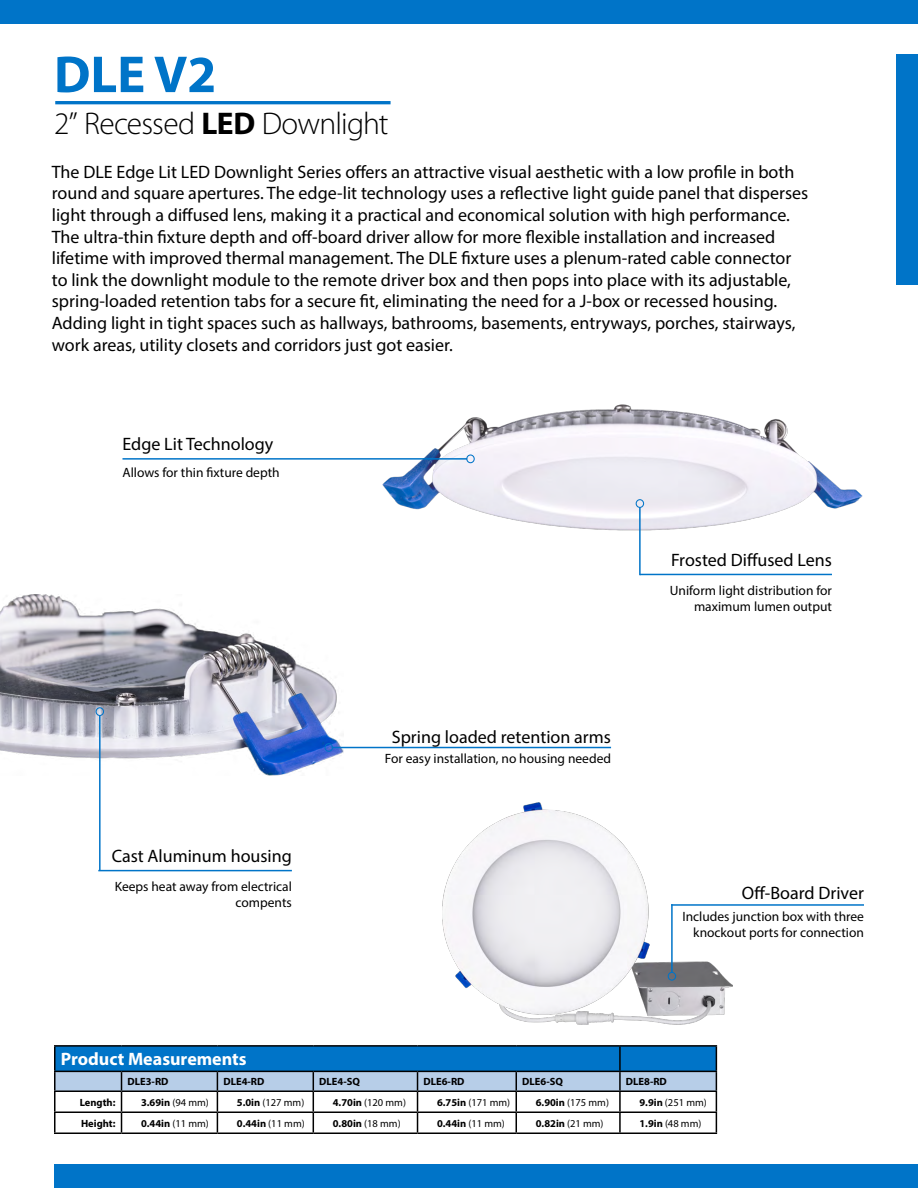
<style>
.page{position:relative;width:918px;height:1188px;background:#fff}
.page>*{position:absolute;margin:0;border:0;box-sizing:border-box;transform-origin:0 0}
.t1{font:700 52.5px "Myriad Pro";color:#0074c8}
.t2{font:300 31.5px "Myriad Pro";letter-spacing:-.025em;color:#000}
.t3{font:18px/21.6px "Myriad Pro";color:#000}
.t4{font:700 18px "Myriad Pro";color:#fff}
.t5{font:13.5px/16.2px "Myriad Pro";color:#000;text-align:right}
.t6{font:700 10.5px "Myriad Pro";color:#000}
.t7{font:10.5px "Myriad Pro";color:#000}
.s1{font-weight:700}
.s2{font-weight:400}
</style>
<div class="page">
<hr style="left:55px;top:101px;width:336px;height:3px;background:#0074c8">
<div style="left:0;top:0;width:918px;height:24px;background:#0074c8"></div>
<div style="left:54px;top:1164px;width:864px;height:24px;background:#0074c8"></div>
<hr style="left:54px;top:1132px;width:68px;height:2px;background:#000">
<hr style="left:122px;top:1132px;width:95px;height:2px;background:#000">
<hr style="left:217px;top:1132px;width:96px;height:2px;background:#000">
<hr style="left:313px;top:1132px;width:105px;height:2px;background:#000">
<hr style="left:418px;top:1132px;width:98px;height:2px;background:#000">
<hr style="left:516px;top:1132px;width:104px;height:2px;background:#000">
<hr style="left:620px;top:1132px;width:97px;height:2px;background:#000">
<hr style="left:54px;top:1045px;width:68px;height:2px;background:#000">
<hr style="left:122px;top:1045px;width:95px;height:2px;background:#000">
<hr style="left:217px;top:1045px;width:96px;height:2px;background:#000">
<hr style="left:313px;top:1045px;width:105px;height:2px;background:#000">
<hr style="left:418px;top:1045px;width:98px;height:2px;background:#000">
<hr style="left:516px;top:1045px;width:104px;height:2px;background:#000">
<hr style="left:620px;top:1045px;width:97px;height:2px;background:#000">
<svg style="left:54px;top:1046px;width:663px;height:86px"></svg>
<div style="left:896px;top:54px;width:22px;height:230px;background:#0074c8"></div>
<img style="left:0;top:594px;width:344px;height:182px">
<hr style="left:332px;top:747px;width:279px;height:1px;background:#0074c8">
<hr style="left:99px;top:715px;width:2px;height:156px;background:#0074c8">
<hr style="left:98px;top:870px;width:194px;height:1px;background:#0074c8">
<img style="left:382px;top:405px;width:480px;height:125px">
<hr style="left:122px;top:458px;width:345px;height:2px;background:#0074c8">
<hr style="left:640px;top:574px;width:192px;height:1px;background:#0074c8">
<hr style="left:639px;top:507px;width:2px;height:68px;background:#0074c8">
<div style="left:466px;top:454px;width:9px;height:9px;border:1px solid #0074c8;border-radius:50%"></div>
<div style="left:636px;top:499px;width:8px;height:9px;border:1px solid #0074c8;border-radius:50%"></div>
<div style="left:325px;top:743px;width:8px;height:9px;border:1px solid #0074c8;border-radius:50%"></div>
<div style="left:96px;top:707px;width:8px;height:9px;border:1px solid #0074c8;border-radius:50%"></div>
<img style="left:443px;top:803px;width:289px;height:221px">
<hr style="left:671px;top:904px;width:2px;height:68px;background:#0074c8">
<hr style="left:671px;top:904px;width:193px;height:2px;background:#0074c8">
<div style="left:668px;top:972px;width:8px;height:9px;border:1px solid #0074c8;border-radius:50%"></div>
<h1 class="t1" style="left:54px;top:40px;width:164px">DLE V2</h1>
<h2 class="t2" style="left:54px;top:104px;width:336px">2” Recessed <span class="s1">LED</span> Downlight</h2>
<p class="t3" style="left:52px;top:161px;width:758px">The DLE Edge Lit LED Downlight Series offers an attractive visual aesthetic with a low profile in both round and square apertures. The edge-lit technology uses a reflective light guide panel that disperses light through a diffused lens, making it a practical and economical solution with high performance.<br>The ultra-thin fixture depth and off-board driver allow for more flexible installation and increased lifetime with improved thermal management. The DLE fixture uses a plenum-rated cable connector to link the downlight module to the remote driver box and then pops into place with its adjustable, spring-loaded retention tabs for a secure fit, eliminating the need for a J-box or recessed housing.<br>Adding light in tight spaces such as hallways, bathrooms, basements, entryways, porches, stairways, work areas, utility closets and corridors just got easier.</p>
<p class="t3" style="left:122px;top:433px;width:152px">Edge Lit Technology</p>
<p class="t5" style="left:122px;top:465px;width:159px">Allows for thin fixture depth</p>
<p class="t3" style="left:112px;top:845px;width:182px">Cast Aluminum housing</p>
<p class="t5" style="left:115px;top:878px;width:179px">Keeps heat away from electrical compents</p>
<p class="t3" style="left:392px;top:725px;width:221px">Spring loaded retention arms</p>
<p class="t5" style="left:385px;top:750px;width:228px">For easy installation, no housing needed</p>
<p class="t3" style="left:671px;top:548px;width:162px">Frosted Diffused Lens</p>
<p class="t5" style="left:670px;top:582px;width:164px">Uniform light distribution for maximum lumen output</p>
<p class="t3" style="left:742px;top:882px;width:124px">Off-Board Driver</p>
<p class="t5" style="left:682px;top:908px;width:183px">Includes junction box with three knockout ports for connection</p>
<p class="t4" style="left:61px;top:1048px;width:187px">Product Measurements</p>
<p class="t6" style="left:128px;top:1075px;width:43px">DLE3-RD</p>
<p class="t6" style="left:223px;top:1075px;width:43px">DLE4-RD</p>
<p class="t6" style="left:319px;top:1075px;width:42px">DLE4-SQ</p>
<p class="t6" style="left:424px;top:1075px;width:43px">DLE6-RD</p>
<p class="t6" style="left:522px;top:1075px;width:42px">DLE6-SQ</p>
<p class="t6" style="left:626px;top:1075px;width:43px">DLE8-RD</p>
<p class="t6" style="left:80px;top:1095px;width:37px">Length:</p>
<p class="t6" style="left:141px;top:1095px;width:69px">3.69in <span class="s2">(94 mm)</span></p>
<p class="t7" style="left:237px;top:1096px;width:69px"><span class="s1">5.0in</span> (127 mm)</p>
<p class="t7" style="left:333px;top:1096px;width:75px"><span class="s1">4.70in</span> (120 mm)</p>
<p class="t7" style="left:437px;top:1096px;width:75px"><span class="s1">6.75in</span> (171 mm)</p>
<p class="t7" style="left:536px;top:1096px;width:75px"><span class="s1">6.90in</span> (175 mm)</p>
<p class="t7" style="left:639px;top:1096px;width:69px"><span class="s1">9.9in</span> (251 mm)</p>
<p class="t6" style="left:81px;top:1116px;width:36px">Height:</p>
<p class="t6" style="left:141px;top:1116px;width:69px">0.44in <span class="s2">(11 mm)</span></p>
<p class="t6" style="left:237px;top:1116px;width:69px">0.44in <span class="s2">(11 mm)</span></p>
<p class="t6" style="left:333px;top:1116px;width:69px">0.80in <span class="s2">(18 mm)</span></p>
<p class="t6" style="left:437px;top:1116px;width:69px">0.44in <span class="s2">(11 mm)</span></p>
<p class="t6" style="left:536px;top:1116px;width:69px">0.82in <span class="s2">(21 mm)</span></p>
<p class="t7" style="left:639px;top:1117px;width:64px"><span class="s1">1.9in</span> (48 mm)</p>
</div>
